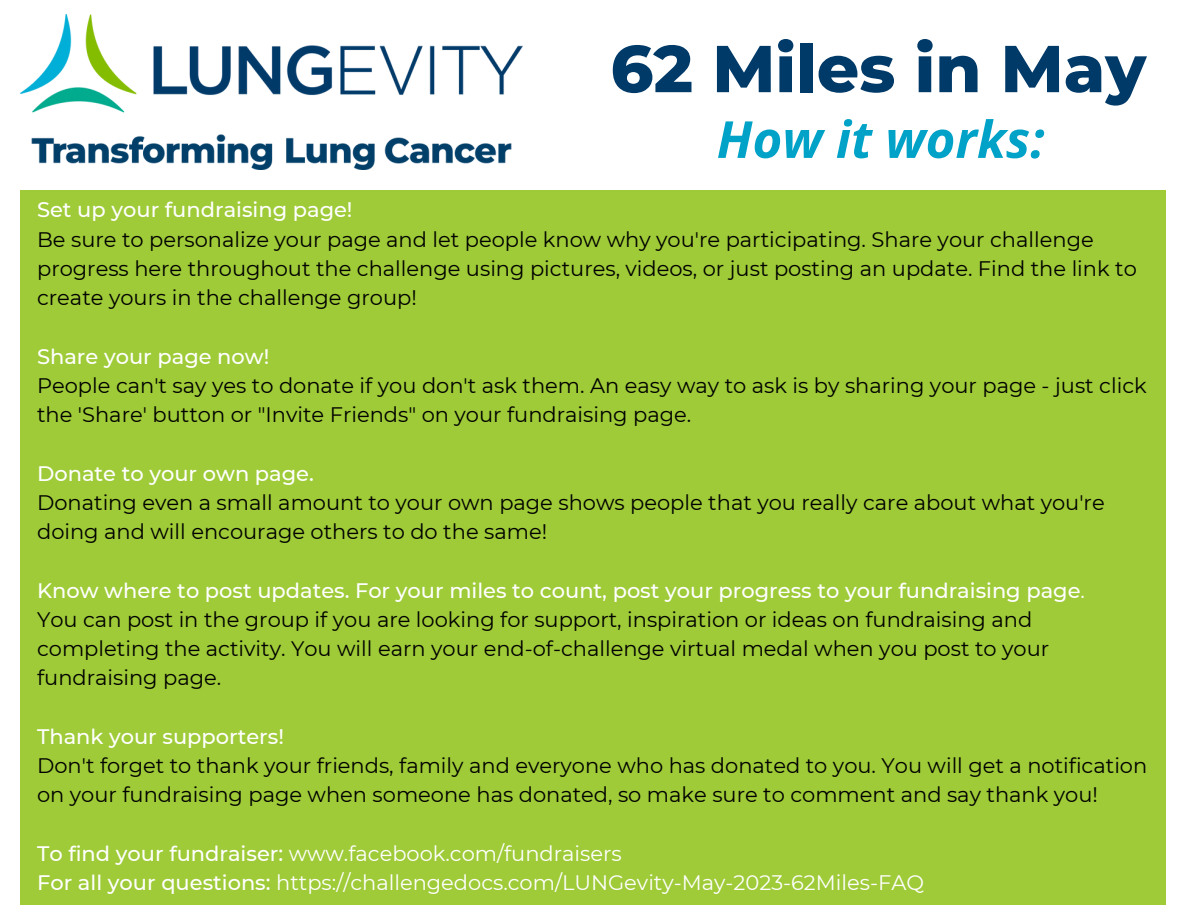
<style>
.page{position:relative;width:1188px;height:918px;background:#fff}
.page>*{position:absolute;margin:0;border:0;box-sizing:border-box;transform-origin:0 0}
.t1{font:800 66.15px "Montserrat";color:#003a69}
.t2{font:italic 700 51.15px "Open Sans";color:#00a2c7}
.t3{font:21px/29.2px "Montserrat";color:#000}
.t4{font:21px/29.2px "Montserrat";color:#fff}
.t5{font:500 21px "Montserrat";color:#fff}
.s1{font-weight:500;color:#fff}
.s2{color:#fff}
.s3{font-weight:500}
</style>
<div class="page">
<div style="left:21px;top:190px;width:1145px;height:714px;background:#9ecb37"></div>
<img style="left:21px;top:14px;width:501px;height:155px">
<h1 class="t1" style="left:611px;top:28px;width:537px">62 Miles in May</h1>
<h2 class="t2" style="left:717px;top:103px;width:330px">How it works:</h2>
<p class="t5" style="left:37px;top:197px;width:317px">Set up your fundraising page!</p>
<p class="t3" style="left:37px;top:224px;width:1101px">Be sure to personalize your page and let people know why you're participating. Share your challenge progress here throughout the challenge using pictures, videos, or just posting an update. Find the link to create yours in the challenge group!</p>
<p class="t5" style="left:37px;top:343px;width:234px">Share your page now!</p>
<p class="t3" style="left:37px;top:371px;width:1111px">People can't say yes to donate if you don't ask them. An easy way to ask is by sharing your page - just click the 'Share' button or "Invite Friends" on your fundraising page.</p>
<p class="t5" style="left:37px;top:460px;width:278px">Donate to your own page.</p>
<p class="t3" style="left:37px;top:488px;width:1069px">Donating even a small amount to your own page shows people that you really care about what you're doing and will encourage others to do the same!</p>
<p class="t3" style="left:37px;top:575px;width:1049px"><span class="s1">Know where to post updates. For your miles to count, post your progress to your fundraising page</span><span class="s2">.<br></span>You can post in the group if you are looking for support, inspiration or ideas on fundraising and completing the activity. You will earn your end-of-challenge virtual medal when you post to your fundraising page.</p>
<p class="t5" style="left:37px;top:724px;width:248px">Thank your supporters!</p>
<p class="t3" style="left:37px;top:751px;width:1112px">Don't forget to thank your friends, family and everyone who has donated to you. You will get a notification on your fundraising page when someone has donated, so make sure to comment and say thank you!</p>
<p class="t4" style="left:37px;top:839px;width:888px"><span class="s3">To find your fundraiser:</span> www.facebook.com/fundraisers<br><span class="s3">For all your questions:</span> https://challengedocs.com/LUNGevity-May-2023-62Miles-FAQ</p>
</div>
